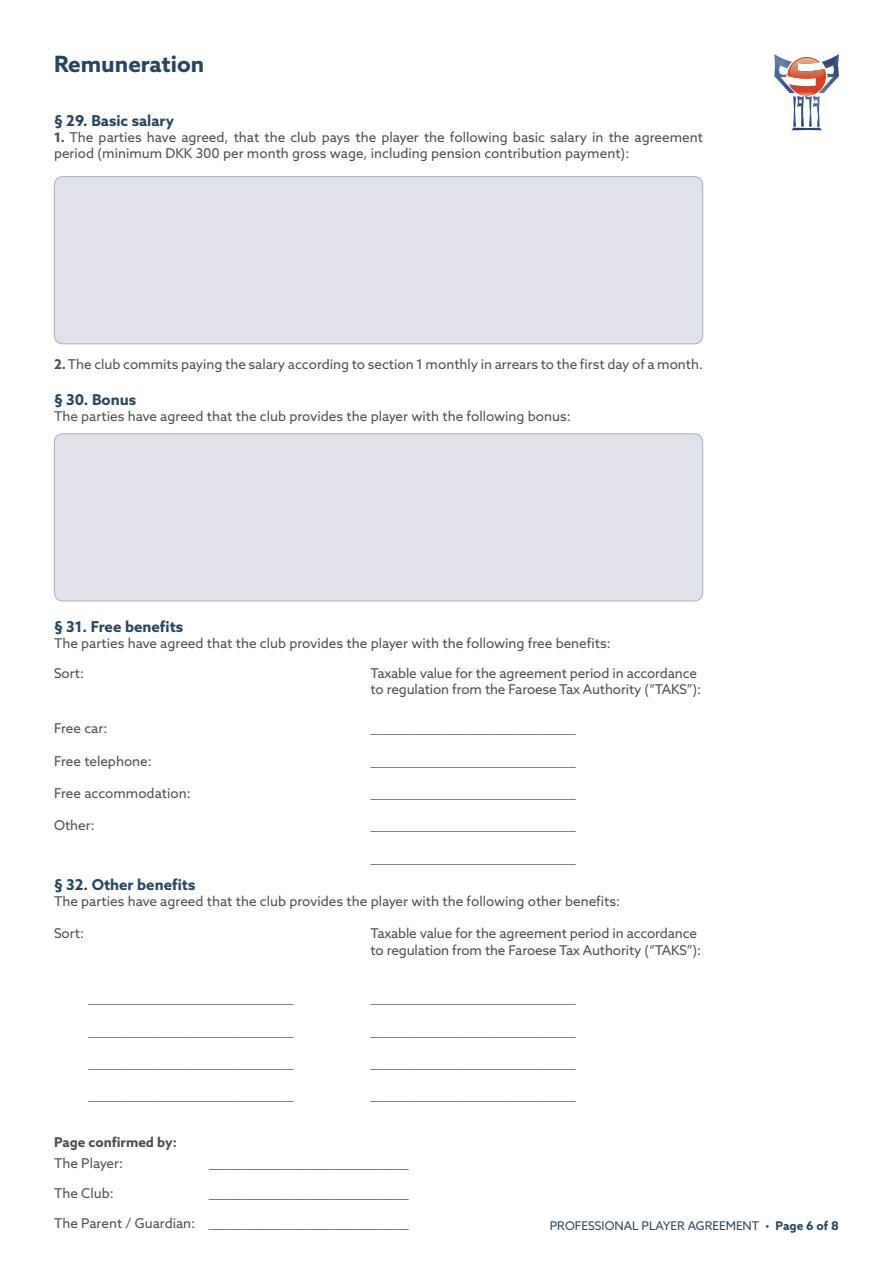
<style>
.page{position:relative;width:893px;height:1263px;background:#fff}
.page>*{position:absolute;margin:0;border:0;box-sizing:border-box;transform-origin:0 0}
.t1{font:700 22.5px "Azo Sans";color:#284560}
.t2{font:700 15px "Azo Sans";color:#284560}
.t3{font:13.5px/16.2px "Azo Sans";color:#4e4e50}
.t4{font:700 13.5px "Azo Sans";color:#4e4e50}
.t5{font:12px "Azo Sans";color:#284560}
.s1{font-weight:700}
</style>
<div class="page">
<svg style="left:774px;top:54px;width:65px;height:77px"></svg>
<div style="left:54px;top:177px;width:649px;height:167px;background:#e1e2e9;border-radius:9px"></div>
<div style="left:54px;top:176px;width:649px;height:168px;border:1px solid #a1b3c4;border-radius:9px"></div>
<div style="left:54px;top:434px;width:649px;height:167px;background:#e1e2e9;border-radius:9px"></div>
<div style="left:54px;top:433px;width:649px;height:168px;border:1px solid #a1b3c4;border-radius:9px"></div>
<h1 class="t1" style="left:54px;top:49px;width:152px">Remuneration</h1>
<p class="t2" style="left:54px;top:110px;width:122px">§ 29. Basic salary</p>
<p class="t3" style="left:54px;top:129px;width:651px"><span class="s1">1.</span> The parties have agreed, that the club pays the player the following basic salary in the agreement period (minimum DKK 300 per month gross wage, including pension contribution payment):</p>
<p class="t3" style="left:54px;top:356px;width:651px"><span class="s1">2.</span> The club commits paying the salary according to section 1 monthly in arrears to the first day of a month.</p>
<p class="t2" style="left:54px;top:389px;width:84px">§ 30. Bonus</p>
<p class="t3" style="left:54px;top:408px;width:518px">The parties have agreed that the club provides the player with the following bonus:</p>
<p class="t2" style="left:54px;top:617px;width:131px">§ 31. Free benefits</p>
<p class="t3" style="left:54px;top:629px;width:558px;line-height:29.7px">The parties have agreed that the club provides the player with the following free benefits:<br>Sort:</p>
<p class="t3" style="left:370px;top:665px;width:332px">Taxable value for the agreement period in accordance to regulation from the Faroese Tax Authority (“TAKS”):</p>
<p class="t3" style="left:54px;top:720px;width:55px">Free car:</p>
<p class="t3" style="left:370px;top:720px;width:207px">________________________________</p>
<p class="t3" style="left:54px;top:752px;width:99px">Free telephone:</p>
<p class="t3" style="left:370px;top:752px;width:207px">________________________________</p>
<p class="t3" style="left:54px;top:785px;width:138px">Free accommodation:</p>
<p class="t3" style="left:370px;top:785px;width:207px">________________________________</p>
<p class="t3" style="left:54px;top:817px;width:42px">Other:</p>
<p class="t3" style="left:370px;top:817px;width:207px">________________________________</p>
<p class="t3" style="left:370px;top:850px;width:207px">________________________________</p>
<p class="t2" style="left:54px;top:874px;width:143px">§ 32. Other benefits</p>
<p class="t3" style="left:54px;top:893px;width:568px">The parties have agreed that the club provides the player with the following other benefits:</p>
<p class="t3" style="left:54px;top:925px;width:32px">Sort:</p>
<p class="t3" style="left:370px;top:925px;width:332px">Taxable value for the agreement period in accordance to regulation from the Faroese Tax Authority (“TAKS”):</p>
<p class="t3" style="left:89px;top:990px;width:207px">________________________________</p>
<p class="t3" style="left:371px;top:990px;width:207px">________________________________</p>
<p class="t3" style="left:89px;top:1022px;width:207px">________________________________</p>
<p class="t3" style="left:371px;top:1022px;width:207px">________________________________</p>
<p class="t3" style="left:89px;top:1055px;width:207px">________________________________</p>
<p class="t3" style="left:371px;top:1055px;width:207px">________________________________</p>
<p class="t3" style="left:89px;top:1087px;width:207px">________________________________</p>
<p class="t3" style="left:371px;top:1087px;width:207px">________________________________</p>
<p class="t4" style="left:54px;top:1133px;width:124px">Page confirmed by:</p>
<p class="t3" style="left:54px;top:1155px;width:71px">The Player:</p>
<p class="t3" style="left:209px;top:1155px;width:202px">__________________________________</p>
<p class="t3" style="left:54px;top:1185px;width:61px">The Club:</p>
<p class="t3" style="left:209px;top:1185px;width:202px">__________________________________</p>
<p class="t3" style="left:54px;top:1215px;width:356px">The Parent / Guardian: __________________________________</p>
<p class="t5" style="left:550px;top:1218px;width:291px">PROFESSIONAL PLAYER AGREEMENT • <span class="s1">Page 6 of 8</span></p>
</div>
